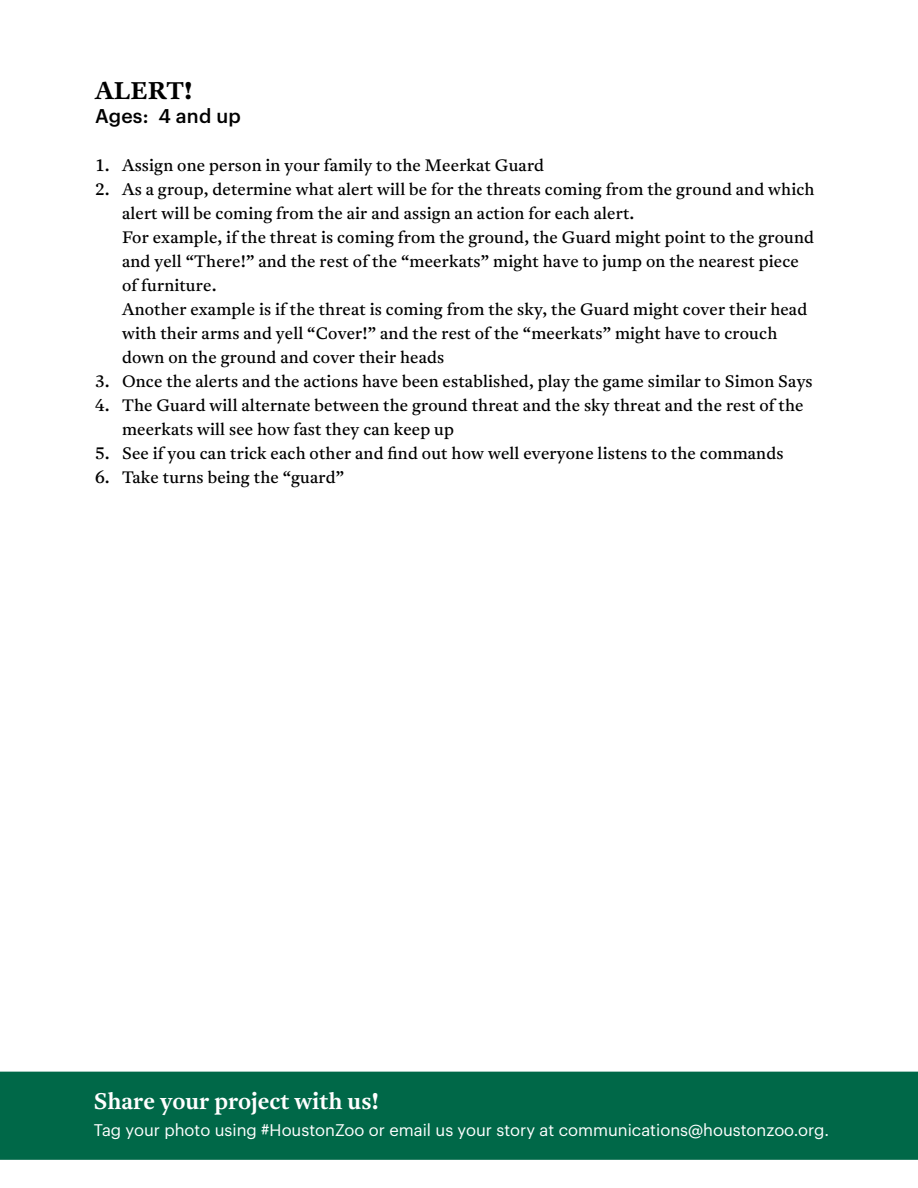
<style>
.page{position:relative;width:918px;height:1188px;background:#fff}
.page>*{position:absolute;margin:0;border:0;box-sizing:border-box;transform-origin:0 0}
.t1{font:700 24px "Antwerp";letter-spacing:.01em;color:#000}
.t2{font:600 22.5px "Antwerp";color:#fff}
.t3{font:500 19.5px "Graphik";letter-spacing:.01em;color:#000}
.t4{font:16.5px/24px "Antwerp";letter-spacing:.01em;color:#000}
.t5{font:16.5px "Graphik";color:#fff}
</style>
<div class="page">
<div style="left:1px;top:1072px;width:917px;height:88px;background:#006848"></div>
<h1 class="t1" style="left:95px;top:74px;width:99px">ALERT!</h1>
<p class="t3" style="left:95px;top:101px;width:147px">Ages: 4 and up</p>
<p class="t4" style="left:95px;top:153px;width:451px">1. Assign one person in your family to the Meerkat Guard</p>
<p class="t4" style="left:122px;top:177px;width:694px;text-indent:-27px">2. As a group, determine what alert will be for the threats coming from the ground and which alert will be coming from the air and assign an action for each alert.<br>For example, if the threat is coming from the ground, the Guard might point to the ground and yell “There!” and the rest of the “meerkats” might have to jump on the nearest piece of furniture.<br>Another example is if the threat is coming from the sky, the Guard might cover their head with their arms and yell “Cover!” and the rest of the “meerkats” might have to crouch down on the ground and cover their heads</p>
<p class="t4" style="left:95px;top:369px;width:719px">3. Once the alerts and the actions have been established, play the game similar to Simon Says</p>
<p class="t4" style="left:122px;top:393px;width:683px;text-indent:-27px">4. The Guard will alternate between the ground threat and the sky threat and the rest of the meerkats will see how fast they can keep up</p>
<p class="t4" style="left:95px;top:441px;width:690px">5. See if you can trick each other and find out how well everyone listens to the commands</p>
<p class="t4" style="left:95px;top:465px;width:251px">6. Take turns being the “guard”</p>
<h2 class="t2" style="left:94px;top:1086px;width:287px">Share your project with us!</h2>
<p class="t5" style="left:94px;top:1118px;width:737px">Tag your photo using #HoustonZoo or email us your story at communications@houstonzoo.org.</p>
</div>
